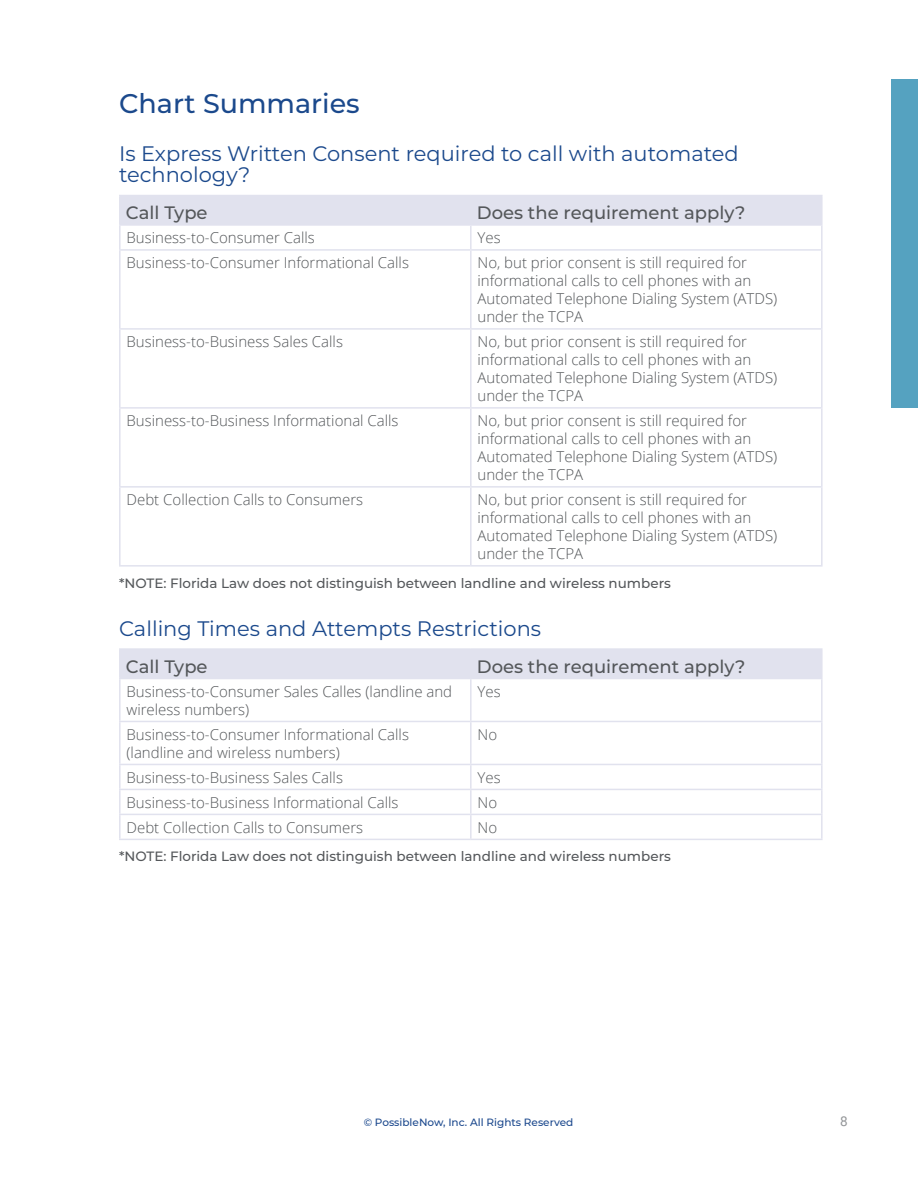
<style>
.page{position:relative;width:918px;height:1188px;background:#fff}
.page>*{position:absolute;margin:0;border:0;box-sizing:border-box;transform-origin:0 0}
.t1{font:500 27px "Montserrat";color:#1b498c}
.t2{font:21px/21px "Montserrat";color:#1b498c}
.t3{font:500 18px "Montserrat";color:#54575a}
.t4{font:300 15px/18px "Open Sans";color:#54575a}
.t5{font:500 13.5px "Montserrat";color:#54575a}
.t6{font:13.5px "Roboto";color:#939598}
.t7{font:500 10.5px "Montserrat";color:#1b488d}
</style>
<div class="page">
<div style="left:892px;top:79px;width:26px;height:329px;background:#55a2c0"></div>
<div style="left:121px;top:196px;width:700px;height:28px;background:#e1e2ee"></div>
<hr style="left:119px;top:195px;width:352px;height:1px;background:#e1e2ee">
<hr style="left:119px;top:196px;width:2px;height:28px;background:#e1e2ee">
<hr style="left:471px;top:195px;width:352px;height:1px;background:#e1e2ee">
<hr style="left:470px;top:196px;width:2px;height:28px;background:#e1e2ee">
<hr style="left:821px;top:196px;width:2px;height:28px;background:#e1e2ee">
<hr style="left:119px;top:224px;width:352px;height:2px;background:#e1e2ee">
<hr style="left:471px;top:224px;width:352px;height:2px;background:#e1e2ee">
<hr style="left:119px;top:226px;width:2px;height:23px;background:#e1e2ee">
<hr style="left:470px;top:226px;width:2px;height:23px;background:#e1e2ee">
<hr style="left:821px;top:226px;width:2px;height:23px;background:#e1e2ee">
<hr style="left:119px;top:249px;width:352px;height:2px;background:#e1e2ee">
<hr style="left:119px;top:251px;width:2px;height:77px;background:#e1e2ee">
<hr style="left:471px;top:249px;width:352px;height:2px;background:#e1e2ee">
<hr style="left:470px;top:251px;width:2px;height:77px;background:#e1e2ee">
<hr style="left:821px;top:251px;width:2px;height:77px;background:#e1e2ee">
<hr style="left:119px;top:328px;width:352px;height:2px;background:#e1e2ee">
<hr style="left:119px;top:330px;width:2px;height:77px;background:#e1e2ee">
<hr style="left:471px;top:328px;width:352px;height:2px;background:#e1e2ee">
<hr style="left:470px;top:330px;width:2px;height:77px;background:#e1e2ee">
<hr style="left:821px;top:330px;width:2px;height:77px;background:#e1e2ee">
<hr style="left:119px;top:407px;width:352px;height:2px;background:#e1e2ee">
<hr style="left:119px;top:409px;width:2px;height:77px;background:#e1e2ee">
<hr style="left:471px;top:407px;width:352px;height:2px;background:#e1e2ee">
<hr style="left:470px;top:409px;width:2px;height:77px;background:#e1e2ee">
<hr style="left:821px;top:409px;width:2px;height:77px;background:#e1e2ee">
<hr style="left:119px;top:486px;width:352px;height:2px;background:#e1e2ee">
<hr style="left:119px;top:488px;width:2px;height:77px;background:#e1e2ee">
<hr style="left:471px;top:486px;width:352px;height:2px;background:#e1e2ee">
<hr style="left:470px;top:488px;width:2px;height:77px;background:#e1e2ee">
<hr style="left:821px;top:488px;width:2px;height:77px;background:#e1e2ee">
<hr style="left:119px;top:565px;width:352px;height:2px;background:#e1e2ee">
<hr style="left:471px;top:565px;width:352px;height:2px;background:#e1e2ee">
<div style="left:121px;top:650px;width:700px;height:28px;background:#e1e2ee"></div>
<hr style="left:119px;top:648px;width:352px;height:2px;background:#e1e2ee">
<hr style="left:119px;top:650px;width:2px;height:28px;background:#e1e2ee">
<hr style="left:471px;top:648px;width:352px;height:2px;background:#e1e2ee">
<hr style="left:470px;top:650px;width:2px;height:28px;background:#e1e2ee">
<hr style="left:821px;top:650px;width:2px;height:28px;background:#e1e2ee">
<hr style="left:119px;top:678px;width:352px;height:1px;background:#e1e2ee">
<hr style="left:471px;top:678px;width:352px;height:1px;background:#e1e2ee">
<hr style="left:119px;top:679px;width:2px;height:42px;background:#e1e2ee">
<hr style="left:470px;top:679px;width:2px;height:42px;background:#e1e2ee">
<hr style="left:821px;top:679px;width:2px;height:42px;background:#e1e2ee">
<hr style="left:119px;top:721px;width:352px;height:1px;background:#e1e2ee">
<hr style="left:119px;top:722px;width:2px;height:42px;background:#e1e2ee">
<hr style="left:471px;top:721px;width:352px;height:1px;background:#e1e2ee">
<hr style="left:470px;top:722px;width:2px;height:42px;background:#e1e2ee">
<hr style="left:821px;top:722px;width:2px;height:42px;background:#e1e2ee">
<hr style="left:119px;top:764px;width:352px;height:1px;background:#e1e2ee">
<hr style="left:119px;top:765px;width:2px;height:24px;background:#e1e2ee">
<hr style="left:471px;top:764px;width:352px;height:1px;background:#e1e2ee">
<hr style="left:470px;top:765px;width:2px;height:24px;background:#e1e2ee">
<hr style="left:821px;top:765px;width:2px;height:24px;background:#e1e2ee">
<hr style="left:119px;top:789px;width:352px;height:1px;background:#e1e2ee">
<hr style="left:119px;top:790px;width:2px;height:24px;background:#e1e2ee">
<hr style="left:471px;top:789px;width:352px;height:1px;background:#e1e2ee">
<hr style="left:470px;top:790px;width:2px;height:24px;background:#e1e2ee">
<hr style="left:821px;top:790px;width:2px;height:24px;background:#e1e2ee">
<hr style="left:119px;top:814px;width:352px;height:1px;background:#e1e2ee">
<hr style="left:119px;top:815px;width:2px;height:24px;background:#e1e2ee">
<hr style="left:471px;top:814px;width:352px;height:1px;background:#e1e2ee">
<hr style="left:470px;top:815px;width:2px;height:24px;background:#e1e2ee">
<hr style="left:821px;top:815px;width:2px;height:24px;background:#e1e2ee">
<hr style="left:119px;top:839px;width:352px;height:1px;background:#e1e2ee">
<hr style="left:471px;top:839px;width:352px;height:1px;background:#e1e2ee">
<p class="t1" style="left:119px;top:85px;width:242px">Chart Summaries</p>
<p class="t2" style="left:119px;top:142px;width:621px">Is Express Written Consent required to call with automated technology?</p>
<p class="t3" style="left:126px;top:200px;width:83px">Call Type</p>
<p class="t3" style="left:477px;top:200px;width:270px">Does the requirement apply?</p>
<p class="t4" style="left:127px;top:228px;width:190px">Business-to-Consumer Calls</p>
<p class="t4" style="left:478px;top:228px;width:25px">Yes</p>
<p class="t4" style="left:127px;top:253px;width:284px">Business-to-Consumer Informational Calls</p>
<p class="t4" style="left:478px;top:253px;width:301px">No, but prior consent is still required for informational calls to cell phones with an Automated Telephone Dialing System (ATDS) under the TCPA</p>
<p class="t4" style="left:127px;top:332px;width:218px">Business-to-Business Sales Calls</p>
<p class="t4" style="left:478px;top:332px;width:301px">No, but prior consent is still required for informational calls to cell phones with an Automated Telephone Dialing System (ATDS) under the TCPA</p>
<p class="t4" style="left:127px;top:411px;width:274px">Business-to-Business Informational Calls</p>
<p class="t4" style="left:478px;top:411px;width:301px">No, but prior consent is still required for informational calls to cell phones with an Automated Telephone Dialing System (ATDS) under the TCPA</p>
<p class="t4" style="left:127px;top:490px;width:238px">Debt Collection Calls to Consumers</p>
<p class="t4" style="left:478px;top:490px;width:301px">No, but prior consent is still required for informational calls to cell phones with an Automated Telephone Dialing System (ATDS) under the TCPA</p>
<p class="t5" style="left:119px;top:573px;width:553px">*NOTE: Florida Law does not distinguish between landline and wireless numbers</p>
<p class="t2" style="left:119px;top:617px;width:424px">Calling Times and Attempts Restrictions</p>
<p class="t3" style="left:126px;top:654px;width:83px">Call Type</p>
<p class="t3" style="left:477px;top:654px;width:270px">Does the requirement apply?</p>
<p class="t4" style="left:127px;top:682px;width:327px">Business-to-Consumer Sales Calles (landline and wireless numbers)</p>
<p class="t4" style="left:478px;top:682px;width:25px">Yes</p>
<p class="t4" style="left:127px;top:725px;width:284px">Business-to-Consumer Informational Calls (landline and wireless numbers)</p>
<p class="t4" style="left:478px;top:725px;width:21px">No</p>
<p class="t4" style="left:127px;top:768px;width:218px">Business-to-Business Sales Calls</p>
<p class="t4" style="left:478px;top:768px;width:25px">Yes</p>
<p class="t4" style="left:127px;top:793px;width:274px">Business-to-Business Informational Calls</p>
<p class="t4" style="left:478px;top:793px;width:21px">No</p>
<p class="t4" style="left:127px;top:818px;width:238px">Debt Collection Calls to Consumers</p>
<p class="t4" style="left:478px;top:818px;width:21px">No</p>
<p class="t5" style="left:119px;top:847px;width:553px">*NOTE: Florida Law does not distinguish between landline and wireless numbers</p>
<p class="t7" style="left:364px;top:1115px;width:211px">© PossibleNow, Inc. All Rights Reserved</p>
<p class="t6" style="left:840px;top:1112px;width:9px">8</p>
</div>
